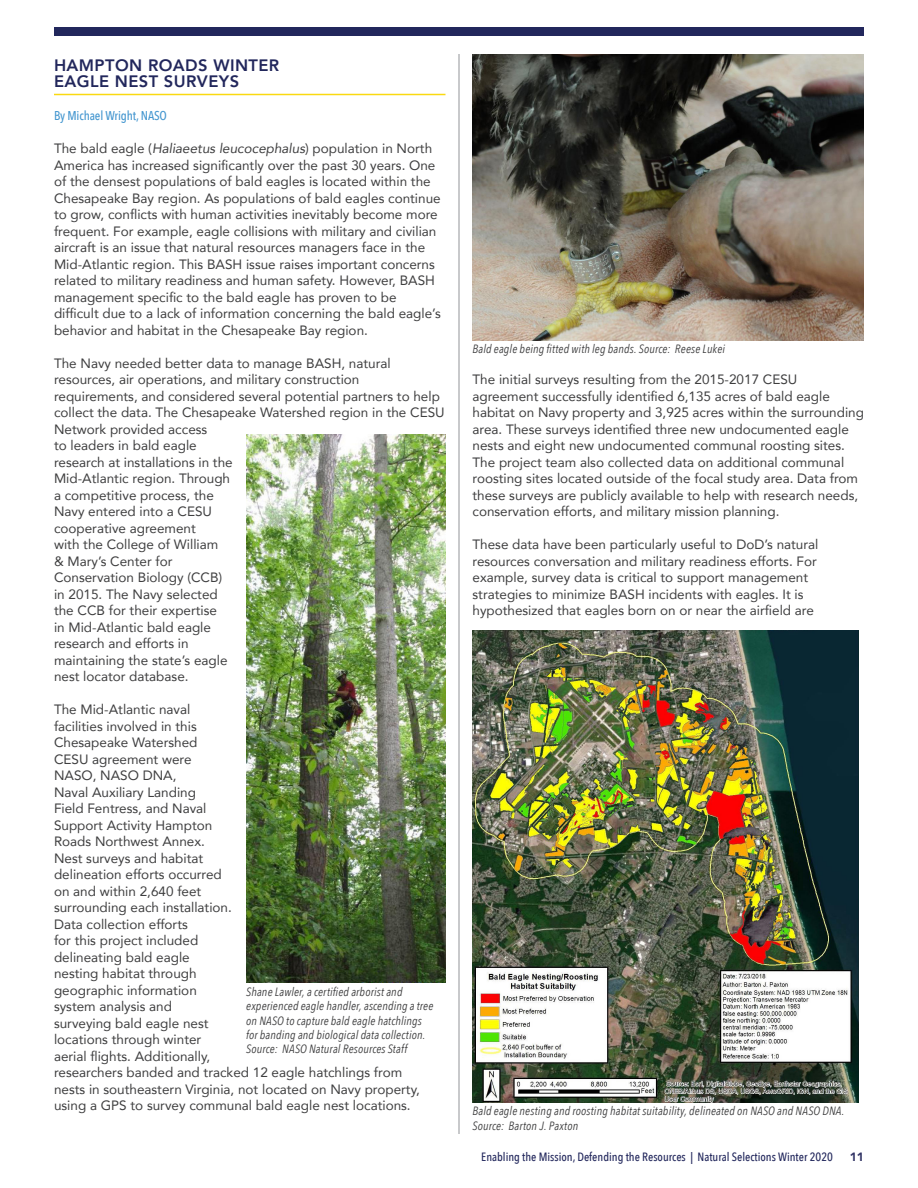
<style>
.page{position:relative;width:918px;height:1188px;background:#fff}
.page>*{position:absolute;margin:0;border:0;box-sizing:border-box;transform-origin:0 0}
._01_Heading{font:800 16.5px/16.5px "Avenir";letter-spacing:.025em;color:#22275c}
._03_Body{font:13.5px/16.5px "Avenir";color:#3e3e3f}
._03_Author{font:500 12.75px "Avenir Next Condensed";letter-spacing:-.01em;color:#4597d0}
._07_Caption{font:italic 12px/14.4px "Avenir Next Condensed";letter-spacing:.01em;color:#3e3e3f}
.t1{font:500 12px "Avenir Next Condensed";color:#22275c}
.t2{font:900 12px "Avenir";color:#333566}
.s1{font-style:italic}
</style>
<div class="page">
<div style="left:54px;top:27px;width:810px;height:9px;background:#22275c"></div>
<hr style="left:54px;top:94px;width:392px;height:1px;background:#fad910">
<img style="left:246px;top:434px;width:200px;height:549px">
<img style="left:472px;top:54px;width:392px;height:286px">
<img style="left:472px;top:631px;width:387px;height:472px">
<hr style="left:459px;top:54px;width:1px;height:1080px;background:#939598">
<p class="_01_Heading" style="left:54px;top:57px;width:227px">HAMPTON ROADS WINTER<br>EAGLE NEST SURVEYS</p>
<p class="_03_Author" style="left:54px;top:108px;width:114px">By Michael Wright, NASO</p>
<p class="_03_Body" style="left:54px;top:140px;width:388px">The bald eagle (<span class="s1">Haliaeetus leucocephalus</span>) population in North America has increased significantly over the past 30 years. One of the densest populations of bald eagles is located within the Chesapeake Bay region. As populations of bald eagles continue to grow, conflicts with human activities inevitably become more frequent. For example, eagle collisions with military and civilian aircraft is an issue that natural resources managers face in the Mid-Atlantic region. This BASH issue raises important concerns related to military readiness and human safety. However, BASH management specific to the bald eagle has proven to be difficult due to a lack of information concerning the bald eagle’s behavior and habitat in the Chesapeake Bay region.</p>
<p class="_03_Body" style="left:54px;top:354px;width:392px">The Navy needed better data to manage BASH, natural resources, air operations, and military construction requirements, and considered several potential partners to help collect the data. The Chesapeake Watershed region in the CESU<br>Network provided access<br>to leaders in bald eagle<br>research at installations in the<br>Mid-Atlantic region. Through<br>a competitive process, the<br>Navy entered into a CESU<br>cooperative agreement<br>with the College of William<br>&amp; Mary’s Center for<br>Conservation Biology (CCB)<br>in 2015. The Navy selected<br>the CCB for their expertise<br>in Mid-Atlantic bald eagle<br>research and efforts in<br>maintaining the state’s eagle<br>nest locator database.</p>
<p class="_03_Body" style="left:54px;top:701px;width:368px">The Mid-Atlantic naval<br>facilities involved in this<br>Chesapeake Watershed<br>CESU agreement were<br>NASO, NASO DNA,<br>Naval Auxiliary Landing<br>Field Fentress, and Naval<br>Support Activity Hampton<br>Roads Northwest Annex.<br>Nest surveys and habitat<br>delineation efforts occurred<br>on and within 2,640 feet<br>surrounding each installation.<br>Data collection efforts<br>for this project included<br>delineating bald eagle<br>nesting habitat through<br>geographic information<br>system analysis and<br>surveying bald eagle nest<br>locations through winter<br>aerial flights. Additionally,<br>researchers banded and tracked 12 eagle hatchlings from nests in southeastern Virginia, not located on Navy property, using a GPS to survey communal bald eagle nest locations.</p>
<p class="_07_Caption" style="left:246px;top:984px;width:189px">Shane Lawler, a certified arborist and experienced eagle handler, ascending a tree on NASO to capture bald eagle hatchlings for banding and biological data collection.<br>Source: NASO Natural Resources Staff</p>
<p class="_07_Caption" style="left:472px;top:341px;width:254px">Bald eagle being fitted with leg bands. Source: Reese Lukei</p>
<p class="_03_Body" style="left:472px;top:371px;width:393px">The initial surveys resulting from the 2015-2017 CESU agreement successfully identified 6,135 acres of bald eagle habitat on Navy property and 3,925 acres within the surrounding area. These surveys identified three new undocumented eagle nests and eight new undocumented communal roosting sites.<br>The project team also collected data on additional communal roosting sites located outside of the focal study area. Data from these surveys are publicly available to help with research needs, conservation efforts, and military mission planning.</p>
<p class="_03_Body" style="left:472px;top:536px;width:347px">These data have been particularly useful to DoD’s natural resources conversation and military readiness efforts. For example, survey data is critical to support management strategies to minimize BASH incidents with eagles. It is hypothesized that eagles born on or near the airfield are</p>
<p class="_07_Caption" style="left:472px;top:1104px;width:373px">Bald eagle nesting and roosting habitat suitability, delineated on NASO and NASO DNA.<br>Source: Barton J. Paxton</p>
<p class="t1" style="left:481px;top:1150px;width:353px">Enabling the Mission, Defending the Resources | Natural Selections Winter 2020</p>
<p class="t2" style="left:850px;top:1147px;width:16px">11</p>
</div>
